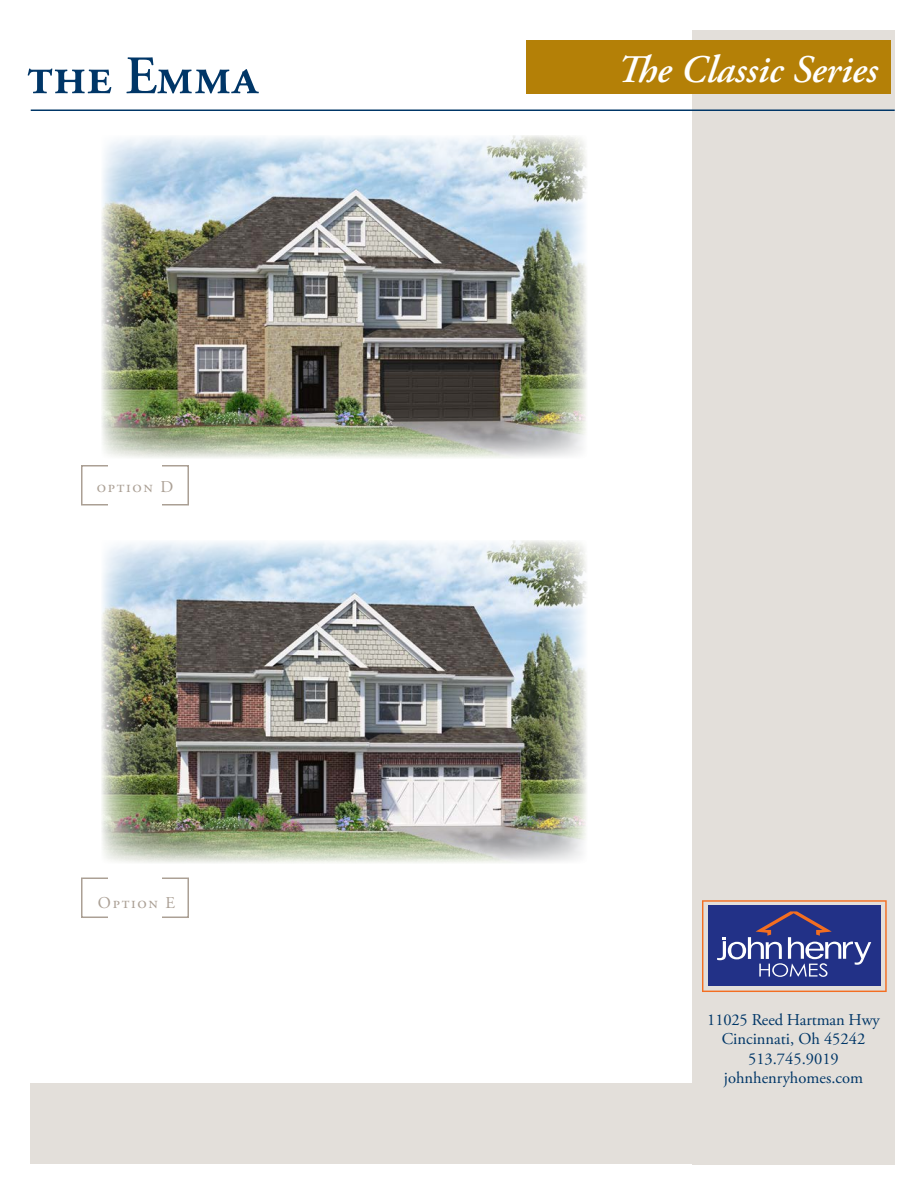
<style>
.page{position:relative;width:918px;height:1188px;background:#fff}
.page>*{position:absolute;margin:0;border:0;box-sizing:border-box;transform-origin:0 0}
.t1{font:600 54px "Adobe Garamond Pro";color:#003667}
.t2{font:italic 600 39px "Adobe Garamond Pro";color:#fff}
.t3{font:16.5px/19.5px "Adobe Garamond Pro";color:#003667;text-align:center}
.t4{font:16.5px "Adobe Garamond Pro";letter-spacing:.1em;color:#aba095}
</style>
<div class="page">
<div style="left:692px;top:30px;width:203px;height:1134px;background:#e3dfda"></div>
<div style="left:31px;top:1083px;width:661px;height:81px;background:#e3dfda"></div>
<hr style="left:31px;top:110px;width:864px;height:1px;background:#003667">
<svg style="left:702px;top:900px;width:185px;height:92px;background:#595b94"></svg>
<div style="left:526px;top:40px;width:365px;height:54px;background:#b48007"></div>
<div style="left:81px;top:465px;width:28px;height:41px;border:2px solid #aba095"></div>
<div style="left:161px;top:465px;width:28px;height:41px;border:2px solid #aba095"></div>
<div style="left:81px;top:878px;width:28px;height:40px;border:2px solid #aba095"></div>
<div style="left:161px;top:878px;width:28px;height:40px;border:2px solid #aba095"></div>
<img style="left:101px;top:540px;width:486px;height:323px">
<img style="left:101px;top:135px;width:486px;height:323px">
<p class="t1" style="left:27px;top:45px;width:233px">the Emma</p>
<h2 class="t2" style="left:617px;top:47px;width:262px">The Classic Series</h2>
<p class="t4" style="left:97px;top:477px;width:78px">option D</p>
<p class="t4" style="left:98px;top:892px;width:79px">Option E</p>
<p class="t3" style="left:707px;top:1010px;width:174px">11025 Reed Hartman Hwy<br>Cincinnati, Oh 45242<br>513.745.9019 johnhenryhomes.com</p>
</div>
